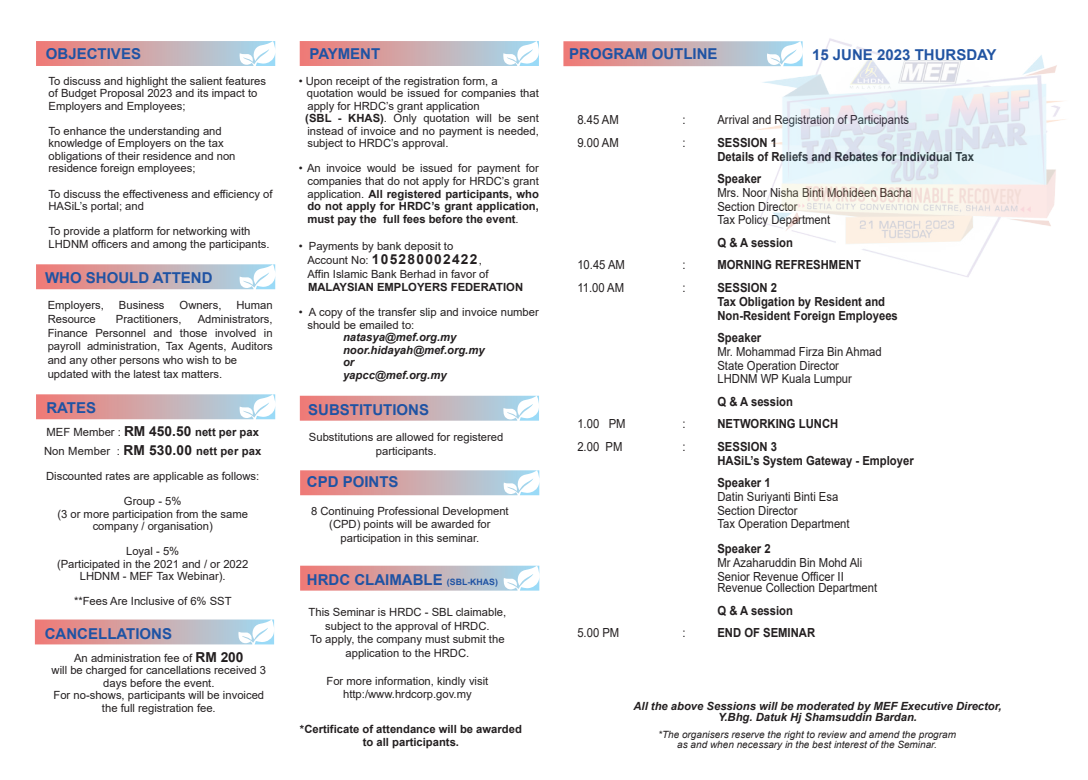
<style>
.page{position:relative;width:1088px;height:780px;background:#fff}
.page>*{position:absolute;margin:0;border:0;box-sizing:border-box;transform-origin:0 0}
.t1{font:700 15px "Arial";color:#1f53a3}
.t2{font:700 15px "Arial";color:#2154a2}
.t3{font:700 15px "Arial";color:#1e53a4}
.t4{font:700 13.75px "Arial";letter-spacing:.09em;color:#231f20}
.t5{font:12.5px/13.8px "Arial";color:#231f20;scale:.9 1}
.t6{font:700 12.5px/13.8px "Arial";color:#231f20;scale:.9 1}
.t7{font:11.25px/12.5px "Arial";color:#231f20}
.t8{font:700 11.25px/12.5px "Arial";color:#231f20;text-align:justify}
.t9{font:italic 700 11.25px/12.5px "Arial";color:#231f20}
.t10{font:italic 10px/10px "Arial";color:#231f20;text-align:center}
.s1{font-weight:700;font-size:13.75px}
.s2{font-weight:700}
.s3{font-weight:400}
.s4{font-weight:400;font-size:11.25px}
.s5{font-size:8.75px}
</style>
<div class="page">
<svg style="left:36px;top:264px;width:239px;height:25px;background:#d1afb3"></svg>
<svg style="left:36px;top:394px;width:239px;height:25px;background:#d2afb3"></svg>
<svg style="left:36px;top:41px;width:239px;height:25px;background:#d1aeb2"></svg>
<svg style="left:300px;top:41px;width:239px;height:25px;background:#d1aeb2"></svg>
<svg style="left:563px;top:41px;width:176px;height:25px;background:#d69fa0"></svg>
<svg style="left:300px;top:396px;width:239px;height:24px;background:#d1aeb2"></svg>
<svg style="left:300px;top:470px;width:240px;height:25px;background:#d2afb3"></svg>
<svg style="left:300px;top:565px;width:240px;height:25px;background:#d2b0b5"></svg>
<svg style="left:35px;top:619px;width:240px;height:25px;background:#d2b0b4"></svg>
<img style="left:739px;top:38px;width:327px;height:239px">
<h1 class="t1" style="left:46px;top:43px;width:97px">OBJECTIVES</h1>
<p class="t7" style="left:49px;top:75px;width:219px">To discuss and highlight the salient features of Budget Proposal 2023 and its impact to<br>Employers and Employees;</p>
<p class="t7" style="left:49px;top:125px;width:188px">To enhance the understanding and knowledge of Employers on the tax obligations of their residence and non residence foreign employees;</p>
<p class="t7" style="left:49px;top:187px;width:226px">To discuss the effectiveness and efficiency of<br>HASiL’s portal; and</p>
<p class="t7" style="left:49px;top:225px;width:223px">To provide a platform for networking with<br>LHDNM officers and among the participants.</p>
<h1 class="t1" style="left:45px;top:267px;width:169px">WHO SHOULD ATTEND</h1>
<p class="t7" style="left:48px;top:299px;width:58px">Employers,</p>
<p class="t7" style="left:119px;top:299px;width:47px">Business</p>
<p class="t7" style="left:180px;top:299px;width:43px">Owners,</p>
<p class="t7" style="left:236px;top:299px;width:38px">Human</p>
<p class="t7" style="left:48px;top:312px;width:50px">Resource</p>
<p class="t7" style="left:116px;top:312px;width:67px">Practitioners,</p>
<p class="t7" style="left:48px;top:312px;width:226px;line-height:13.8px;text-indent:150px">Administrators, Finance Personnel and those involved in payroll administration, Tax Agents, Auditors and any other persons who wish to be updated with the latest tax matters.</p>
<h1 class="t1" style="left:46px;top:397px;width:51px">RATES</h1>
<p class="t7" style="left:44px;top:423px;width:219px;line-height:18.8px">MEF Member : <span class="s1">RM 450.50</span> <span class="s2">nett per pax<br></span>Non Member : <span class="s1">RM 530.00</span> <span class="s2">nett per pax</span></p>
<p class="t7" style="left:46px;top:469px;width:215px">Discounted rates are applicable as follows:</p>
<p class="t7" style="left:57px;top:494px;width:192px;text-align:center">Group - 5%<br>(3 or more participation from the same company / organisation)</p>
<p class="t7" style="left:57px;top:544px;width:193px;text-align:center">Loyal - 5%<br>(Participated in the 2021 and / or 2022<br>LHDNM - MEF Tax Webinar).</p>
<p class="t7" style="left:74px;top:594px;width:159px">**Fees Are Inclusive of 6% SST</p>
<h1 class="t3" style="left:45px;top:623px;width:129px">CANCELLATIONS</h1>
<p class="t7" style="left:52px;top:651px;width:216px;text-align:center">An administration fee of <span class="s1">RM 200<br></span>will be charged for cancellations received 3 days before the event.<br>For no-shows, participants will be invoiced the full registration fee.</p>
<h1 class="t1" style="left:309px;top:43px;width:72px">PAYMENT</h1>
<h1 class="t1" style="left:569px;top:43px;width:150px">PROGRAM OUTLINE</h1>
<h1 class="t2" style="left:812px;top:44px;width:186px">15 JUNE 2023 THURSDAY</h1>
<p class="t7" style="left:305px;top:75px;width:235px;text-indent:-7px">• Upon receipt of the registration form, a quotation would be issued for companies that apply for HRDC’s grant application<br><span class="s2">(SBL - KHAS)</span>. Only quotation will be sent instead of invoice and no payment is needed, subject to HRDC’s approval.</p>
<p class="t8" style="left:307px;top:162px;width:233px;text-indent:-9px"><span class="s3">• An invoice would be issued for payment for companies that do not apply for HRDC’s grant application.</span> All registered participants, who do not apply for HRDC’s grant application, must pay the full fees before the event<span class="s3">.</span></p>
<p class="t7" style="left:299px;top:240px;width:156px">• Payments by bank deposit to</p>
<p class="t4" style="left:307px;top:249px;width:176px"><span class="s4">Account No:</span> 105280002422<span class="s4">,</span></p>
<p class="t7" style="left:307px;top:267px;width:183px">Affin Islamic Bank Berhad in favor of</p>
<p class="t8" style="left:308px;top:281px;width:217px">MALAYSIAN EMPLOYERS FEDERATION</p>
<p class="t7" style="left:307px;top:306px;width:233px;text-indent:-9px">• A copy of the transfer slip and invoice number should be emailed to:</p>
<p class="t9" style="left:343px;top:331px;width:143px">natasya@mef.org.my noor.hidayah@mef.org.my or<br>yapcc@mef.org.my</p>
<p class="t5" style="left:577px;top:113px;width:47px">8.45 AM</p>
<p class="t5" style="left:682px;top:113px;width:5px">:</p>
<p class="t5" style="left:717px;top:113px;width:215px">Arrival and Registration of Participants</p>
<p class="t5" style="left:577px;top:135px;width:47px">9.00 AM</p>
<p class="t5" style="left:682px;top:135px;width:5px">:</p>
<p class="t6" style="left:717px;top:136px;width:287px">SESSION 1<br>Details of Reliefs and Rebates for Individual Tax</p>
<p class="t6" style="left:717px;top:172px;width:50px">Speaker</p>
<p class="t5" style="left:717px;top:185px;width:217px">Mrs. Noor Nisha Binti Mohideen Bacha<br>Section Director<br>Tax Policy Department</p>
<p class="t6" style="left:717px;top:236px;width:85px">Q &amp; A session</p>
<p class="t5" style="left:577px;top:258px;width:54px">10.45 AM</p>
<p class="t5" style="left:682px;top:258px;width:5px">:</p>
<p class="t6" style="left:717px;top:258px;width:161px">MORNING REFRESHMENT</p>
<p class="t5" style="left:577px;top:280px;width:53px">11.00 AM</p>
<p class="t5" style="left:682px;top:280px;width:5px">:</p>
<p class="t6" style="left:717px;top:281px;width:202px">SESSION 2<br>Tax Obligation by Resident and<br>Non-Resident Foreign Employees</p>
<p class="t6" style="left:717px;top:331px;width:50px">Speaker</p>
<p class="t5" style="left:717px;top:344px;width:184px">Mr. Mohammad Firza Bin Ahmad<br>State Operation Director<br>LHDNM WP Kuala Lumpur</p>
<p class="t6" style="left:717px;top:394px;width:85px">Q &amp; A session</p>
<p class="t5" style="left:577px;top:417px;width:55px">1.00 PM</p>
<p class="t5" style="left:682px;top:417px;width:5px">:</p>
<p class="t6" style="left:717px;top:417px;width:136px">NETWORKING LUNCH</p>
<p class="t5" style="left:577px;top:439px;width:52px">2.00 PM</p>
<p class="t5" style="left:682px;top:439px;width:5px">:</p>
<p class="t6" style="left:717px;top:439px;width:220px">SESSION 3<br>HASiL’s System Gateway - Employer</p>
<p class="t6" style="left:717px;top:476px;width:61px">Speaker 1</p>
<p class="t5" style="left:717px;top:489px;width:148px">Datin Suriyanti Binti Esa<br>Section Director<br>Tax Operation Department</p>
<p class="t6" style="left:717px;top:542px;width:61px">Speaker 2</p>
<p class="t5" style="left:717px;top:555px;width:162px">Mr Azaharuddin Bin Mohd Ali<br>Senior Revenue Officer II</p>
<p class="t5" style="left:717px;top:580px;width:179px">Revenue Collection Department</p>
<p class="t6" style="left:717px;top:603px;width:85px">Q &amp; A session</p>
<p class="t5" style="left:577px;top:625px;width:48px">5.00 PM</p>
<p class="t5" style="left:682px;top:625px;width:5px">:</p>
<p class="t6" style="left:717px;top:626px;width:110px">END OF SEMINAR</p>
<h1 class="t1" style="left:308px;top:399px;width:122px">SUBSTITUTIONS</h1>
<p class="t7" style="left:309px;top:430px;width:196px;line-height:13.8px;text-align:center">Substitutions are allowed for registered participants.</p>
<h1 class="t1" style="left:307px;top:471px;width:93px">CPD POINTS</h1>
<p class="t7" style="left:311px;top:503px;width:199px;line-height:13.8px;text-align:center">8 Continuing Professional Development (CPD) points will be awarded for participation in this seminar.</p>
<h1 class="t1" style="left:307px;top:568px;width:193px">HRDC CLAIMABLE <span class="s5">(SBL-KHAS)</span></h1>
<p class="t7" style="left:309px;top:605px;width:199px;line-height:13.8px;text-align:center">This Seminar is HRDC - SBL claimable, subject to the approval of HRDC.<br>To apply, the company must submit the application to the HRDC.</p>
<p class="t7" style="left:326px;top:673px;width:163px;line-height:13.8px;text-align:center">For more information, kindly visit http:/www.hrdcorp.gov.my</p>
<p class="t8" style="left:300px;top:721px;width:223px;line-height:13.8px;text-align:center">*Certificate of attendance will be awarded to all participants.</p>
<p class="t9" style="left:633px;top:700px;width:370px;line-height:11.2px;text-align:center">All the above Sessions will be moderated by MEF Executive Director,<br>Y.Bhg. Datuk Hj Shamsuddin Bardan.</p>
<p class="t10" style="left:658px;top:729px;width:299px">*The organisers reserve the right to review and amend the program as and when necessary in the best interest of the Seminar.</p>
</div>
